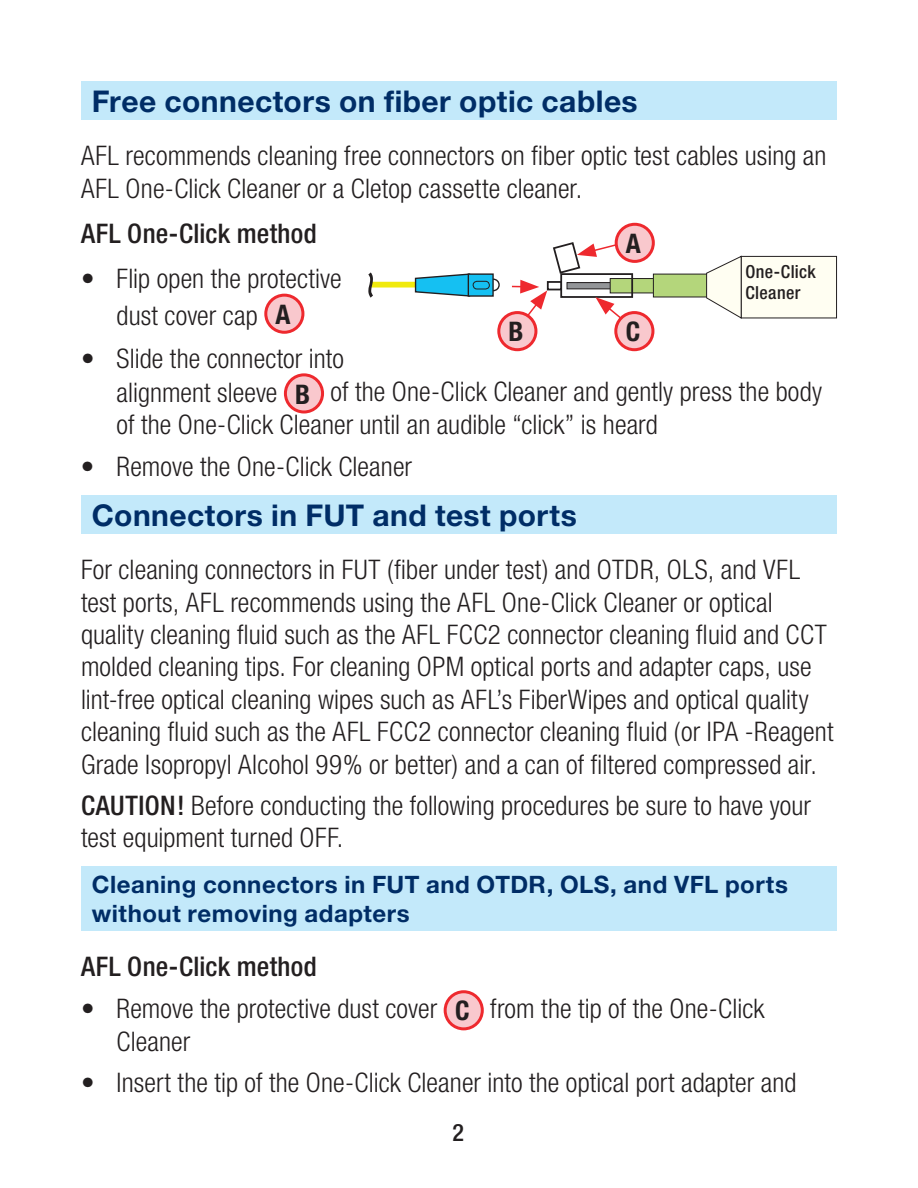
<style>
.page{position:relative;width:918px;height:1188px;background:#fff}
.page>*{position:absolute;margin:0;border:0;box-sizing:border-box;transform-origin:0 0}
.t1{font:700 30px "Helvetica Neue";letter-spacing:.015em;color:#002d66}
.t2{font:300 condensed 27px/32.4px "Helvetica Neue";letter-spacing:.005em;color:#231f20}
.t3{font:500 condensed 27px "Helvetica Neue";letter-spacing:.01em;color:#231f20}
.t4{font:700 condensed 27px "Helvetica Neue";color:#231f20}
.t5{font:700 24px/28.8px "Helvetica Neue";letter-spacing:.02em;color:#002d66}
.t6{font:500 condensed 24px "Helvetica Neue";color:#231f20}
.t7{font:500 condensed 18px/21.6px "Helvetica Neue";letter-spacing:.02em;color:#231f20}
.s1{font-weight:700}
.s2{font-weight:500}
</style>
<div class="page">
<div style="left:81px;top:81px;width:756px;height:39px;background:#c3e9fa"></div>
<div style="left:266px;top:295px;width:37px;height:37px;background:#f9c8cd;border-radius:50%"></div>
<div style="left:264px;top:294px;width:40px;height:40px;border:3px solid #ee292e;border-radius:50%"></div>
<div style="left:285px;top:375px;width:38px;height:37px;background:#f9c8cd;border-radius:50%"></div>
<div style="left:284px;top:373px;width:40px;height:40px;border:3px solid #ee292e;border-radius:50%"></div>
<div style="left:81px;top:495px;width:756px;height:39px;background:#c3e9fa"></div>
<div style="left:81px;top:866px;width:756px;height:65px;background:#c3e9fa"></div>
<div style="left:445px;top:992px;width:37px;height:37px;background:#f9c8cd;border-radius:50%"></div>
<div style="left:444px;top:990px;width:40px;height:40px;border:3px solid #ee292e;border-radius:50%"></div>
<div style="left:371px;top:282px;width:45px;height:6px;background:#f0ea0e"></div>
<div style="left:610px;top:279px;width:47px;height:14px;background:#b4d67b"></div>
<div style="left:610px;top:278px;width:47px;height:15px;border:1px solid #231f20"></div>
<div style="left:741px;top:256px;width:96px;height:62px;background:#fffef2"></div>
<div style="left:741px;top:256px;width:96px;height:62px;border:1px solid #231f20"></div>
<div style="left:653px;top:274px;width:69px;height:23px;background:#b4d67b"></div>
<svg style="left:705px;top:255px;width:37px;height:64px"></svg>
<div style="left:560px;top:273px;width:73px;height:25px;border:2px solid #231f20"></div>
<div style="left:487px;top:279px;width:13px;height:12px;border:1px solid #231f20;border-radius:50%"></div>
<svg style="left:414px;top:273px;width:54px;height:24px"></svg>
<div style="left:468px;top:274px;width:25px;height:22px;background:#15c0f2"></div>
<div style="left:468px;top:273px;width:26px;height:24px;border:1px solid #231f20"></div>
<div style="left:473px;top:281px;width:17px;height:8px;border:1px solid #231f20;border-radius:4px"></div>
<svg style="left:368px;top:272px;width:5px;height:26px"></svg>
<div style="left:499px;top:313px;width:37px;height:37px;background:#f9c8cd;border-radius:50%"></div>
<div style="left:497px;top:311px;width:40px;height:40px;border:3px solid #ee292e;border-radius:50%"></div>
<div style="left:616px;top:224px;width:37px;height:37px;background:#f9c8cd;border-radius:50%"></div>
<div style="left:615px;top:223px;width:40px;height:40px;border:3px solid #ee292e;border-radius:50%"></div>
<svg style="left:512px;top:241px;width:117px;height:85px"></svg>
<div style="left:616px;top:313px;width:37px;height:37px;background:#f9c8cd;border-radius:50%"></div>
<div style="left:614px;top:311px;width:40px;height:40px;border:3px solid #ee292e;border-radius:50%"></div>
<p class="t1" style="left:92px;top:83px;width:547px">Free connectors on fiber optic cables</p>
<p class="t2" style="left:81px;top:139px;width:747px">AFL recommends cleaning free connectors on fiber optic test cables using an<br>AFL One-Click Cleaner or a Cletop cassette cleaner.</p>
<p class="t3" style="left:81px;top:217px;width:237px">AFL One-Click method</p>
<p class="t2" style="left:81px;top:260px;width:262px;line-height:36.6px;text-align:center">• Flip open the protective dust cover cap <span class="s1">A</span></p>
<p class="t2" style="left:117px;top:342px;width:707px;text-indent:-36px">• Slide the connector into<br>alignment sleeve <span class="s1">B</span> of the One-Click Cleaner and gently press the body of the One-Click Cleaner until an audible “click” is heard</p>
<p class="t2" style="left:81px;top:450px;width:333px">• Remove the One-Click Cleaner</p>
<p class="t1" style="left:92px;top:497px;width:486px">Connectors in FUT and test ports</p>
<p class="t2" style="left:81px;top:553px;width:754px">For cleaning connectors in FUT (fiber under test) and OTDR, OLS, and VFL test ports, AFL recommends using the AFL One-Click Cleaner or optical quality cleaning fluid such as the AFL FCC2 connector cleaning fluid and CCT molded cleaning tips. For cleaning OPM optical ports and adapter caps, use lint-free optical cleaning wipes such as AFL’s FiberWipes and optical quality cleaning fluid such as the AFL FCC2 connector cleaning fluid (or IPA -Reagent Grade Isopropyl Alcohol 99% or better) and a can of filtered compressed air.</p>
<p class="t2" style="left:81px;top:789px;width:732px"><span class="s2">CAUTION!</span> Before conducting the following procedures be sure to have your test equipment turned OFF.</p>
<p class="t5" style="left:92px;top:870px;width:698px">Cleaning connectors in FUT and OTDR, OLS, and VFL ports without removing adapters</p>
<p class="t3" style="left:81px;top:951px;width:237px">AFL One-Click method</p>
<p class="t2" style="left:117px;top:992px;width:649px;text-indent:-36px">• Remove the protective dust cover <span class="s1">C</span> from the tip of the One-Click<br>Cleaner</p>
<p class="t2" style="left:81px;top:1066px;width:717px">• Insert the tip of the One-Click Cleaner into the optical port adapter and</p>
<p class="t4" style="left:626px;top:227px;width:17px">A</p>
<p class="t7" style="left:745px;top:260px;width:72px">One-Click<br>Cleaner</p>
<p class="t4" style="left:626px;top:315px;width:16px">C</p>
<p class="t4" style="left:509px;top:315px;width:17px">B</p>
<p class="t6" style="left:453px;top:1118px;width:13px">2</p>
</div>
